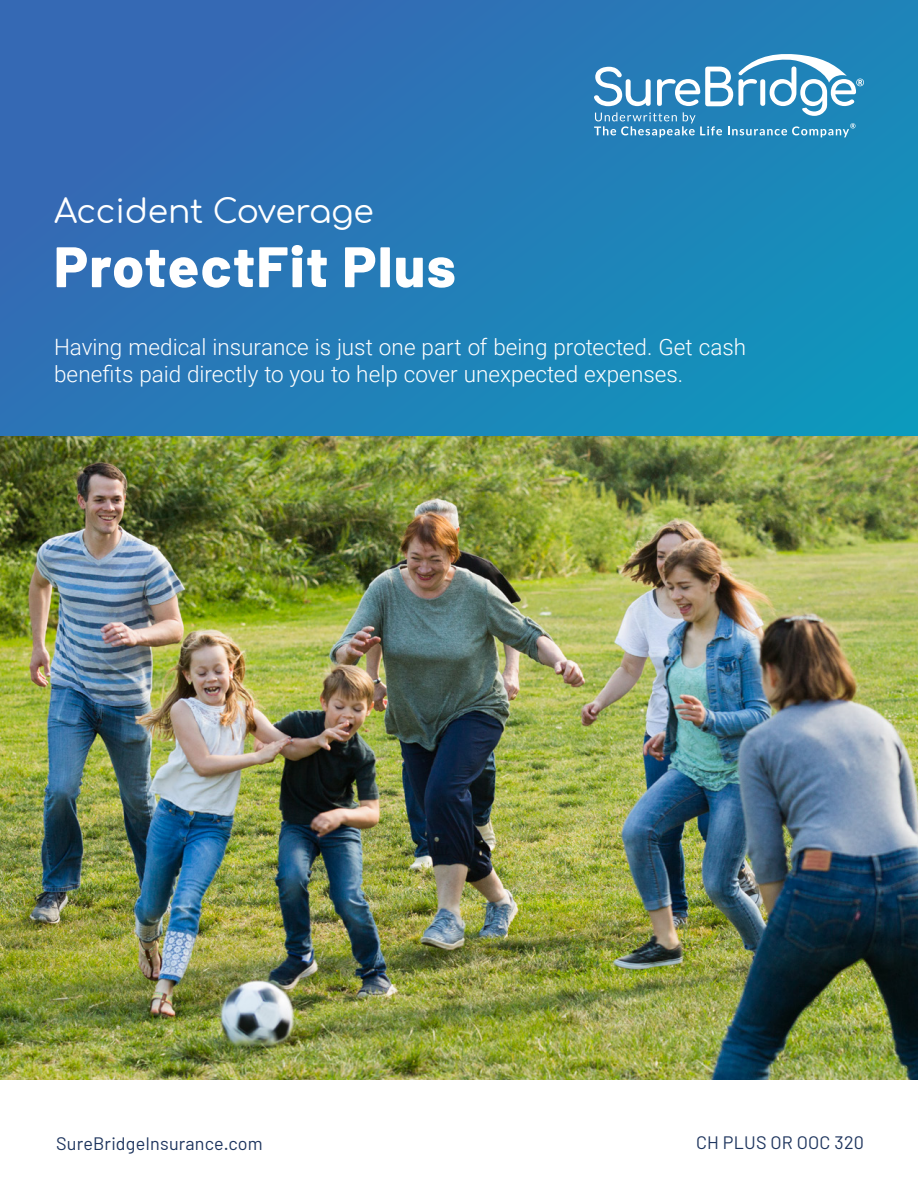
<style>
.page{position:relative;width:918px;height:1188px;background:#fff}
.page>*{position:absolute;margin:0;border:0;box-sizing:border-box;transform-origin:0 0}
.t1{font:800 57px "Barlow";letter-spacing:.025em;color:#fff}
.t2{font:33px "Comfortaa";letter-spacing:-.005em;color:#fff}
.t3{font:300 22.5px/27px "Roboto";color:#fff}
.t4{font:18px "Barlow";letter-spacing:.01em;color:#1e355e}
</style>
<div class="page">
<img style="left:0;top:435px;width:918px;height:645px">
<div style="left:0;top:0;width:918px;height:435px;background:linear-gradient(to right,#3569b4,#1490bb)"></div>
<svg style="left:594px;top:52px;width:270px;height:85px"></svg>
<p class="t2" style="left:54px;top:181px;width:321px">Accident Coverage</p>
<p class="t1" style="left:54px;top:231px;width:403px">ProtectFit Plus</p>
<p class="t3" style="left:54px;top:332px;width:694px">Having medical insurance is just one part of being protected. Get cash benefits paid directly to you to help cover unexpected expenses.</p>
<p class="t4" style="left:56px;top:1132px;width:208px">SureBridgeInsurance.com</p>
<p class="t4" style="left:696px;top:1131px;width:169px">CH PLUS OR OOC 320</p>
</div>
